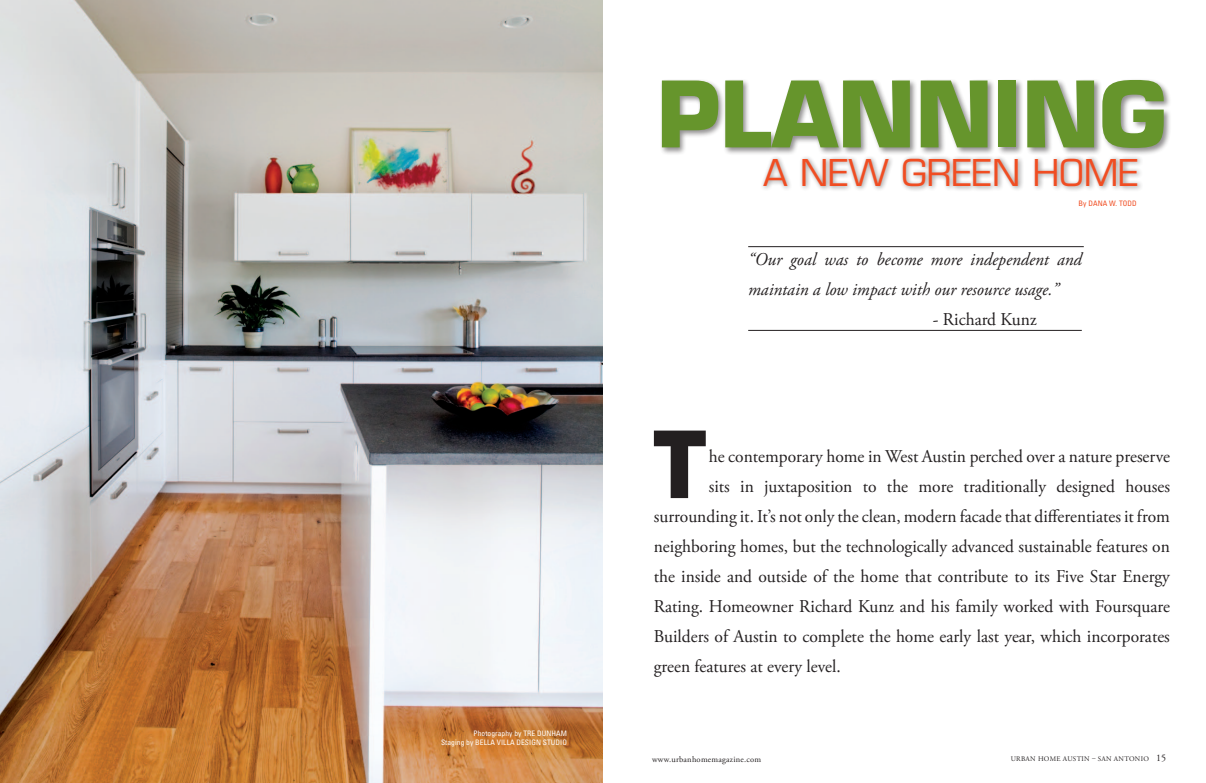
<style>
.page{position:relative;width:1206px;height:783px;background:#fff}
.page>*{position:absolute;margin:0;border:0;box-sizing:border-box;transform-origin:0 0}
.t1{font:700 90px "Eurostile";color:#231f20}
.t2{font:700 89.2px "Eurostile";color:#66952c}
.t3{font:36px "Eurostile";color:#f04d22}
.t4{font:18px "Adobe Garamond Pro";color:#231f20}
.t5{font:italic 18px/30px "Adobe Garamond Pro";color:#231f20}
.t6{font:8.5px "Adobe Garamond Pro";letter-spacing:.03em;color:#231f20}
.t7{font:condensed 7.5px/9px "Univers";letter-spacing:.01em;color:#fff;text-align:right}
.t8{font:condensed 7.5px "Univers";color:#f04d22}
.t9{font:7px "Adobe Garamond Pro";letter-spacing:.125em;color:#231f20}
.t10{font:7px "Adobe Garamond Pro";letter-spacing:.085em;color:#231f20}
.s1{font-family:"Adobe Garamond"}
.s2{font-size:10px}
</style>
<div class="page">
<img style="left:0;top:0;width:603px;height:783px">
<div style="left:760px;top:155px;width:383px;height:38px;background:#231f20;opacity:.5"></div>
<div style="left:660px;top:78px;width:512px;height:78px;background:#231f20;opacity:.5"></div>
<hr style="left:748px;top:246px;width:336px;height:1px;background:#231f20">
<hr style="left:748px;top:330px;width:334px;height:1px;background:#231f20">
<p class="t7" style="left:441px;top:729px;width:127px">PHOTOGRAPHY BY TRE DUNHAM<br>STAGING BY BELLA VILLA DESIGN STUD IO</p>
<h2 class="t2" style="left:657px;top:59px;width:512px">PLANNING</h2>
<h3 class="t3" style="left:763px;top:151px;width:377px">A NEW GREEN HOME</h3>
<p class="t8" style="left:1079px;top:198px;width:54px">BY DANA W. TODD</p>
<p class="t5" style="left:748px;top:245px;width:335px">“Our goal was to become more independent and maintain a low impact with our resource usage.”</p>
<p class="t4" style="left:933px;top:309px;width:105px"><span class="s1">-</span> Richard Kunz</p>
<h1 class="t1" style="left:654px;top:409px;width:53px">T</h1>
<p class="t4" style="left:709px;top:445px;width:463px">he contemporary home in West Austin perched over a nature preserve</p>
<p class="t4" style="left:709px;top:475px;width:463px">sits in juxtaposition to the more traditionally designed houses</p>
<p class="t4" style="left:654px;top:505px;width:518px">surrounding it. It’s not only the clean, modern facade that differentiates it from</p>
<p class="t4" style="left:654px;top:535px;width:518px">neighboring homes, but the technologically advanced sustainable features on</p>
<p class="t4" style="left:654px;top:565px;width:518px">the inside and outside of the home that contribute to its Five Star Energy</p>
<p class="t4" style="left:654px;top:595px;width:518px">Rating. Homeowner Richard Kunz and his family worked with Foursquare</p>
<p class="t4" style="left:654px;top:625px;width:518px">Builders of Austin to complete the home early last year, which incorporates</p>
<p class="t4" style="left:654px;top:655px;width:189px">green features at every level.</p>
<p class="t6" style="left:652px;top:754px;width:111px">www.urbanhomemagazine.com</p>
<p class="t10" style="left:1011px;top:755px;width:12px">Urba</p>
<p class="t9" style="left:1030px;top:755px;width:137px">n Home Austin – San Antonio <span class="s2">15</span></p>
</div>
